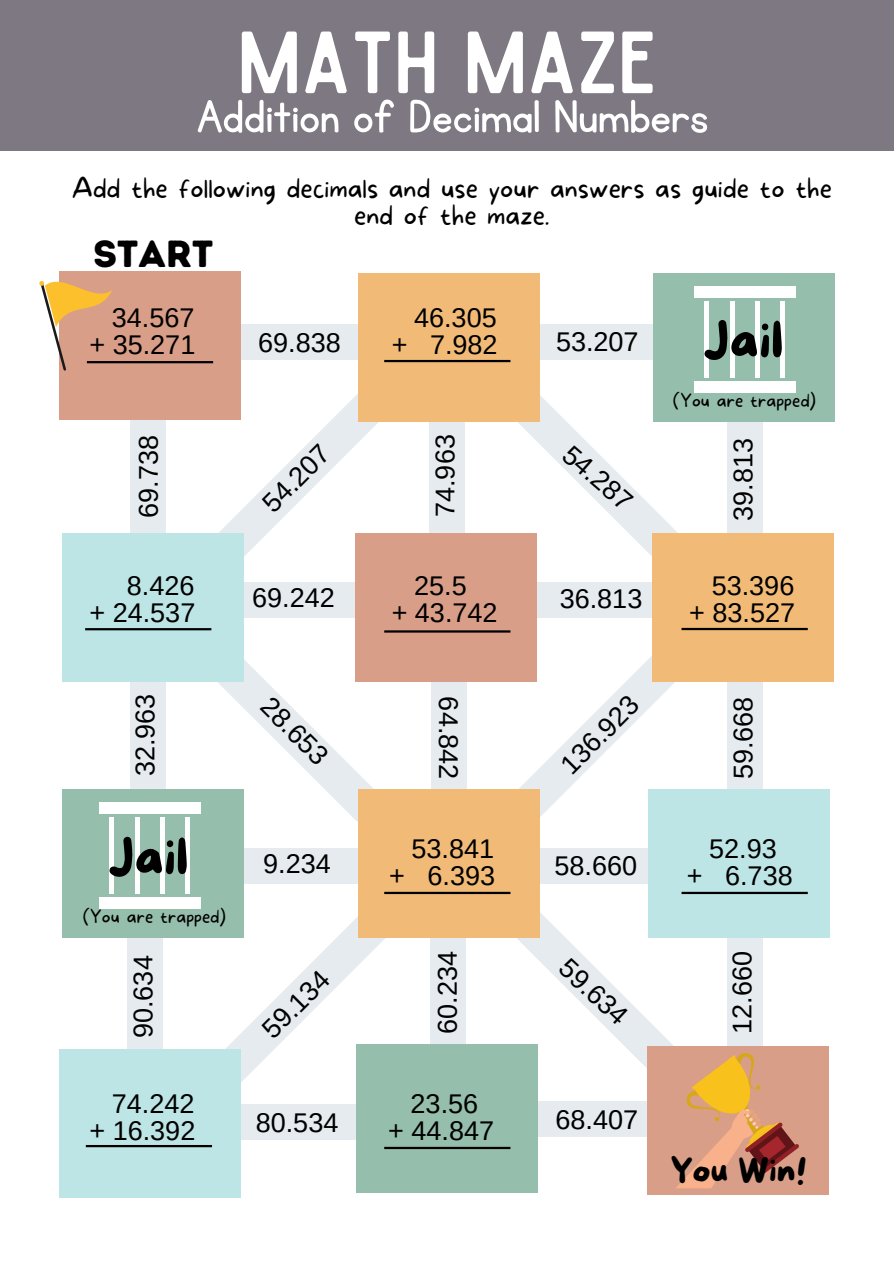
<style>
.page{position:relative;width:894px;height:1264px;background:#fff}
.page>*{position:absolute;margin:0;border:0;box-sizing:border-box;transform-origin:0 0}
.t1{font:84px "Sailors";color:#fff}
.t2{font:53.1px "KG Primary Penmanship";color:#fff}
.t3{font:53.1px "More Sugar";color:#000}
.t4{font:37.8px "Intro Rust Base";color:#000}
.t5{font:33.6px "More Sugar";color:#000}
.t6{font:27px "Arimo";color:#000}
.t7{font:100 27px/27px "More Sugar";color:#000;text-align:center}
.t8{font:100 18px "More Sugar";color:#000}
</style>
<div class="page">
<div style="left:223px;top:582px;width:149px;height:35px;background:#e5ebef"></div>
<div style="left:130px;top:404px;width:36px;height:149px;background:#e5ebef"></div>
<div style="left:130px;top:668px;width:36px;height:148px;background:#e5ebef"></div>
<svg style="left:219px;top:394px;width:169px;height:171px"></svg>
<svg style="left:218px;top:645px;width:155px;height:177px"></svg>
<div style="left:62px;top:533px;width:181px;height:149px;background:#bee5e6"></div>
<div style="left:225px;top:847px;width:148px;height:36px;background:#e5ebef"></div>
<div style="left:518px;top:847px;width:148px;height:36px;background:#e5ebef"></div>
<div style="left:431px;top:655px;width:35px;height:149px;background:#e5ebef"></div>
<div style="left:430px;top:914px;width:36px;height:149px;background:#e5ebef"></div>
<svg style="left:211px;top:911px;width:177px;height:171px"></svg>
<svg style="left:520px;top:656px;width:155px;height:167px"></svg>
<div style="left:358px;top:788px;width:181px;height:149px;background:#f1bb77"></div>
<div style="left:127px;top:919px;width:35px;height:149px;background:#e5ebef"></div>
<div style="left:62px;top:788px;width:181px;height:149px;background:#95beac"></div>
<div style="left:726px;top:661px;width:36px;height:148px;background:#e5ebef"></div>
<div style="left:648px;top:788px;width:181px;height:149px;background:#bee5e6"></div>
<div style="left:647px;top:1045px;width:181px;height:149px;background:#d99e88"></div>
<div style="left:0;top:0;width:893px;height:151px;background:#7e7882"></div>
<hr style="left:110px;top:817px;width:4px;height:77px;background:#fff">
<hr style="left:135px;top:817px;width:4px;height:77px;background:#fff">
<hr style="left:160px;top:817px;width:4px;height:77px;background:#fff">
<hr style="left:186px;top:817px;width:4px;height:77px;background:#fff">
<div style="left:99px;top:802px;width:101px;height:12px;background:#fff"></div>
<div style="left:99px;top:897px;width:101px;height:12px;background:#fff"></div>
<div style="left:526px;top:325px;width:148px;height:35px;background:#e5ebef"></div>
<div style="left:727px;top:405px;width:35px;height:149px;background:#e5ebef"></div>
<div style="left:653px;top:273px;width:181px;height:148px;background:#95beac"></div>
<hr style="left:704px;top:301px;width:4px;height:76px;background:#fff">
<div style="left:729px;top:301px;width:5px;height:76px;background:#fff"></div>
<hr style="left:755px;top:301px;width:4px;height:76px;background:#fff">
<hr style="left:780px;top:301px;width:4px;height:76px;background:#fff">
<div style="left:694px;top:285px;width:101px;height:12px;background:#fff"></div>
<div style="left:694px;top:381px;width:101px;height:11px;background:#fff"></div>
<div style="left:223px;top:325px;width:149px;height:35px;background:#e5ebef"></div>
<div style="left:59px;top:271px;width:182px;height:149px;background:#d99e88"></div>
<svg style="left:39px;top:281px;width:73px;height:90px"></svg>
<div style="left:429px;top:405px;width:35px;height:149px;background:#e5ebef"></div>
<svg style="left:507px;top:387px;width:177px;height:169px"></svg>
<div style="left:358px;top:273px;width:181px;height:148px;background:#f1bb77"></div>
<div style="left:220px;top:1103px;width:149px;height:36px;background:#e5ebef"></div>
<div style="left:356px;top:1043px;width:181px;height:149px;background:#95beac"></div>
<div style="left:526px;top:582px;width:148px;height:35px;background:#e5ebef"></div>
<div style="left:652px;top:533px;width:181px;height:149px;background:#f1bb77"></div>
<div style="left:59px;top:1049px;width:182px;height:148px;background:#bee5e6"></div>
<hr style="left:87px;top:361px;width:126px;height:2px;background:#000">
<hr style="left:384px;top:360px;width:126px;height:2px;background:#000">
<hr style="left:85px;top:628px;width:126px;height:2px;background:#000">
<hr style="left:86px;top:1144px;width:126px;height:3px;background:#000">
<div style="left:356px;top:533px;width:181px;height:149px;background:#d99e88"></div>
<hr style="left:384px;top:630px;width:126px;height:2px;background:#000">
<hr style="left:384px;top:891px;width:126px;height:3px;background:#000">
<hr style="left:384px;top:1146px;width:126px;height:3px;background:#000">
<hr style="left:681px;top:628px;width:126px;height:2px;background:#000">
<hr style="left:681px;top:891px;width:126px;height:3px;background:#000">
<svg style="left:507px;top:904px;width:292px;height:284px"></svg>
<p class="t1" style="left:237px;top:32px;width:420px">MATH MAZE</p>
<p class="t2" style="left:196px;top:91px;width:513px">Addition of Decimal Numbers</p>
<p class="t7" style="left:72px;top:175px;width:761px">Add the following decimals and use your answers as guide to the end of the maze.</p>
<p class="t4" style="left:93px;top:231px;width:121px">START</p>
<p class="t6" style="left:112px;top:302px;width:84px">34.567</p>
<p class="t6" style="left:89px;top:329px;width:107px">+ 35.271</p>
<p class="t6" style="left:258px;top:327px;width:84px">69.838</p>
<p class="t6" style="left:414px;top:302px;width:84px">46.305</p>
<p class="t6" style="left:391px;top:329px;width:107px">+ 7.982</p>
<p class="t6" style="left:556px;top:326px;width:84px">53.207</p>
<p class="t6" style="left:430px;top:517px;width:84px;rotate:-90deg">74.963</p>
<p class="t6" style="left:133px;top:518px;width:84px;rotate:-90deg">69.738</p>
<p class="t6" style="left:576px;top:439px;width:84px;rotate:41deg">54.287</p>
<p class="t6" style="left:256px;top:497px;width:84px;rotate:-45deg">54.207</p>
<p class="t6" style="left:127px;top:570px;width:69px">8.426</p>
<p class="t6" style="left:89px;top:597px;width:107px">+ 24.537</p>
<p class="t6" style="left:252px;top:583px;width:84px">69.242</p>
<p class="t6" style="left:130px;top:776px;width:84px;rotate:-90deg">32.963</p>
<p class="t3" style="left:107px;top:828px;width:83px">Jail</p>
<p class="t8" style="left:83px;top:906px;width:145px">(You are trapped)</p>
<p class="t6" style="left:276px;top:690px;width:84px;rotate:45deg">28.653</p>
<p class="t6" style="left:263px;top:848px;width:69px">9.234</p>
<p class="t6" style="left:414px;top:570px;width:54px">25.5</p>
<p class="t6" style="left:391px;top:597px;width:107px">+ 43.742</p>
<p class="t6" style="left:463px;top:696px;width:84px;rotate:90deg">64.842</p>
<p class="t6" style="left:411px;top:833px;width:84px">53.841</p>
<p class="t6" style="left:389px;top:860px;width:107px">+ 6.393</p>
<p class="t6" style="left:128px;top:1038px;width:84px;rotate:-90deg">90.634</p>
<p class="t6" style="left:432px;top:1033px;width:84px;rotate:-90deg">60.234</p>
<p class="t6" style="left:256px;top:1022px;width:84px;rotate:-45deg">59.134</p>
<p class="t6" style="left:112px;top:1088px;width:84px">74.242</p>
<p class="t6" style="left:89px;top:1115px;width:107px">+ 16.392</p>
<p class="t6" style="left:256px;top:1107px;width:84px">80.534</p>
<p class="t6" style="left:410px;top:1088px;width:69px">23.56</p>
<p class="t6" style="left:388px;top:1115px;width:107px">+ 44.847</p>
<p class="t6" style="left:559px;top:583px;width:84px">36.813</p>
<p class="t6" style="left:554px;top:758px;width:99px;rotate:-45deg">136.923</p>
<p class="t6" style="left:554px;top:850px;width:84px">58.660</p>
<p class="t6" style="left:573px;top:952px;width:84px;rotate:43deg">59.634</p>
<p class="t6" style="left:555px;top:1104px;width:84px">68.407</p>
<p class="t3" style="left:702px;top:311px;width:83px">Jail</p>
<p class="t8" style="left:672px;top:389px;width:145px">(You are trapped)</p>
<p class="t6" style="left:727px;top:520px;width:84px;rotate:-90deg">39.813</p>
<p class="t6" style="left:711px;top:570px;width:84px">53.396</p>
<p class="t6" style="left:689px;top:597px;width:107px">+ 83.527</p>
<p class="t6" style="left:727px;top:779px;width:84px;rotate:-90deg">59.668</p>
<p class="t6" style="left:709px;top:833px;width:69px">52.93</p>
<p class="t6" style="left:686px;top:860px;width:107px">+ 6.738</p>
<p class="t6" style="left:726px;top:1033px;width:84px;rotate:-90deg">12.660</p>
<p class="t5" style="left:670px;top:1152px;width:138px">You Win!</p>
</div>
